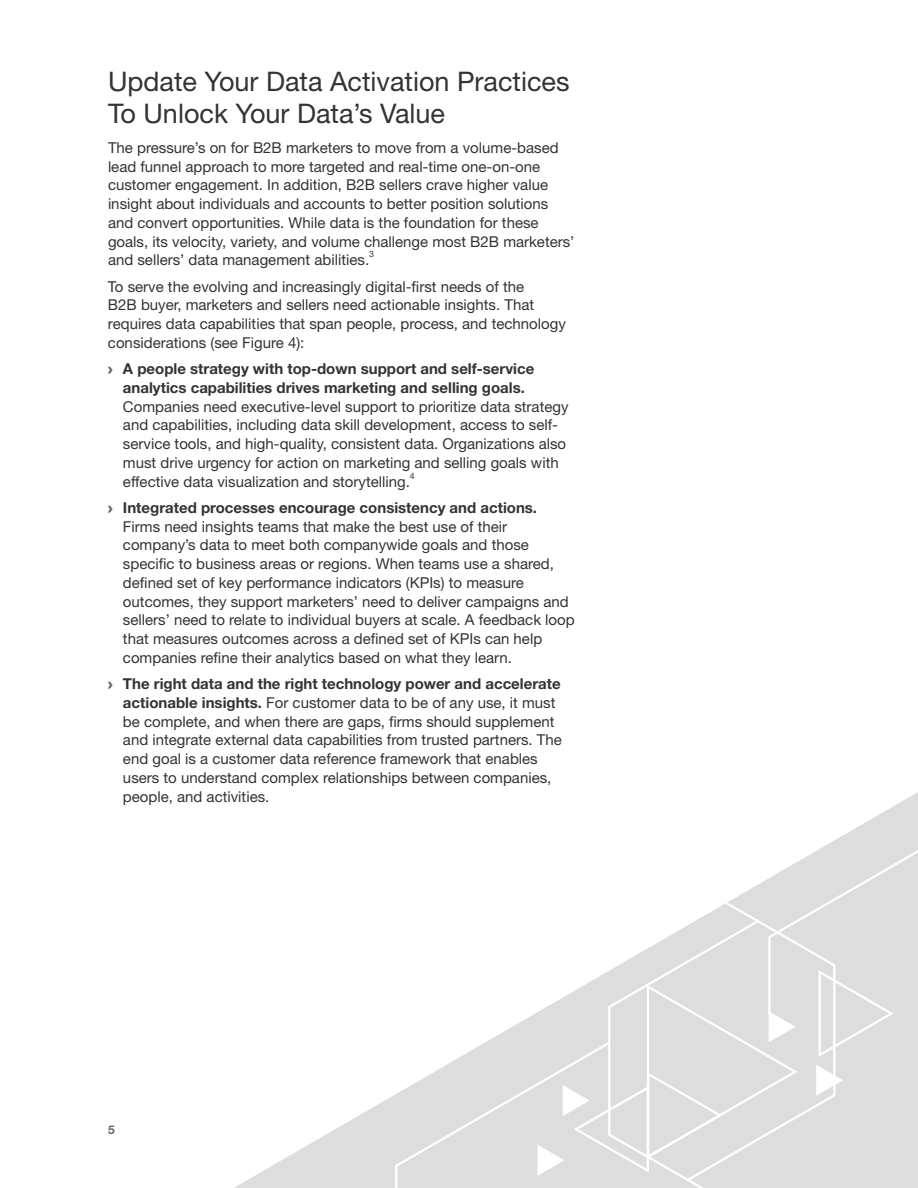
<style>
.page{position:relative;width:918px;height:1188px;background:#fff}
.page>*{position:absolute;margin:0;border:0;box-sizing:border-box;transform-origin:0 0}
.t1{font:27px/31.5px "Helvetica Neue LT Std";color:#333}
.t2{font:15px/18.8px "Helvetica Neue LT Std";color:#333}
.t3{font:700 15px/18.8px "Helvetica Neue LT Std";color:#333;text-align:center}
.t4{font:700 12px "Helvetica Neue LT Std";color:#666}
.t5{font:8.7px "Helvetica Neue LT Std";color:#333}
.s1{font-family:"Arial";font-weight:900;color:#666}
.s2{font-weight:700}
</style>
<div class="page">
<svg style="left:234px;top:792px;width:684px;height:396px"></svg>
<svg style="left:394px;top:834px;width:524px;height:354px"></svg>
<h1 class="t1" style="left:108px;top:66px;width:463px">Update Your Data Activation Practices<br>To Unlock Your Data’s Value</h1>
<p class="t2" style="left:108px;top:138px;width:468px">The pressure’s on for B2B marketers to move from a volume-based lead funnel approach to more targeted and real-time one-on-one customer engagement. In addition, B2B sellers crave higher value insight about individuals and accounts to better position solutions and convert opportunities. While data is the foundation for these goals, its velocity, variety, and volume challenge most B2B marketers’ and sellers’ data management abilities.</p>
<p class="t5" style="left:369px;top:249px;width:6px">3</p>
<p class="t2" style="left:108px;top:277px;width:459px">To serve the evolving and increasingly digital-first needs of the<br>B2B buyer, marketers and sellers need actionable insights. That requires data capabilities that span people, process, and technology considerations (see Figure 4):</p>
<p class="t3" style="left:108px;top:359px;width:428px"><span class="s1">›</span> A people strategy with top-down support and self-service analytics capabilities drives marketing and selling goals.</p>
<p class="t2" style="left:123px;top:397px;width:447px">Companies need executive-level support to prioritize data strategy and capabilities, including data skill development, access to self&shy;service tools, and high-quality, consistent data. Organizations also must drive urgency for action on marketing and selling goals with effective data visualization and storytelling.</p>
<p class="t5" style="left:410px;top:470px;width:6px">4</p>
<p class="t2" style="left:123px;top:498px;width:453px;text-indent:-15px"><span class="s1">›</span> <span class="s2">Integrated processes encourage consistency and actions.<br></span>Firms need insights teams that make the best use of their company’s data to meet both companywide goals and those specific to business areas or regions. When teams use a shared, defined set of key performance indicators (KPIs) to measure outcomes, they support marketers’ need to deliver campaigns and sellers’ need to relate to individual buyers at scale. A feedback loop that measures outcomes across a defined set of KPIs can help companies refine their analytics based on what they learn.</p>
<p class="t2" style="left:123px;top:674px;width:440px;text-indent:-15px"><span class="s1">›</span> <span class="s2">The right data and the right technology power and accelerate actionable insights.</span> For customer data to be of any use, it must be complete, and when there are gaps, firms should supplement and integrate external data capabilities from trusted partners. The end goal is a customer data reference framework that enables users to understand complex relationships between companies, people, and activities.</p>
<p class="t4" style="left:108px;top:1122px;width:8px">5</p>
</div>
